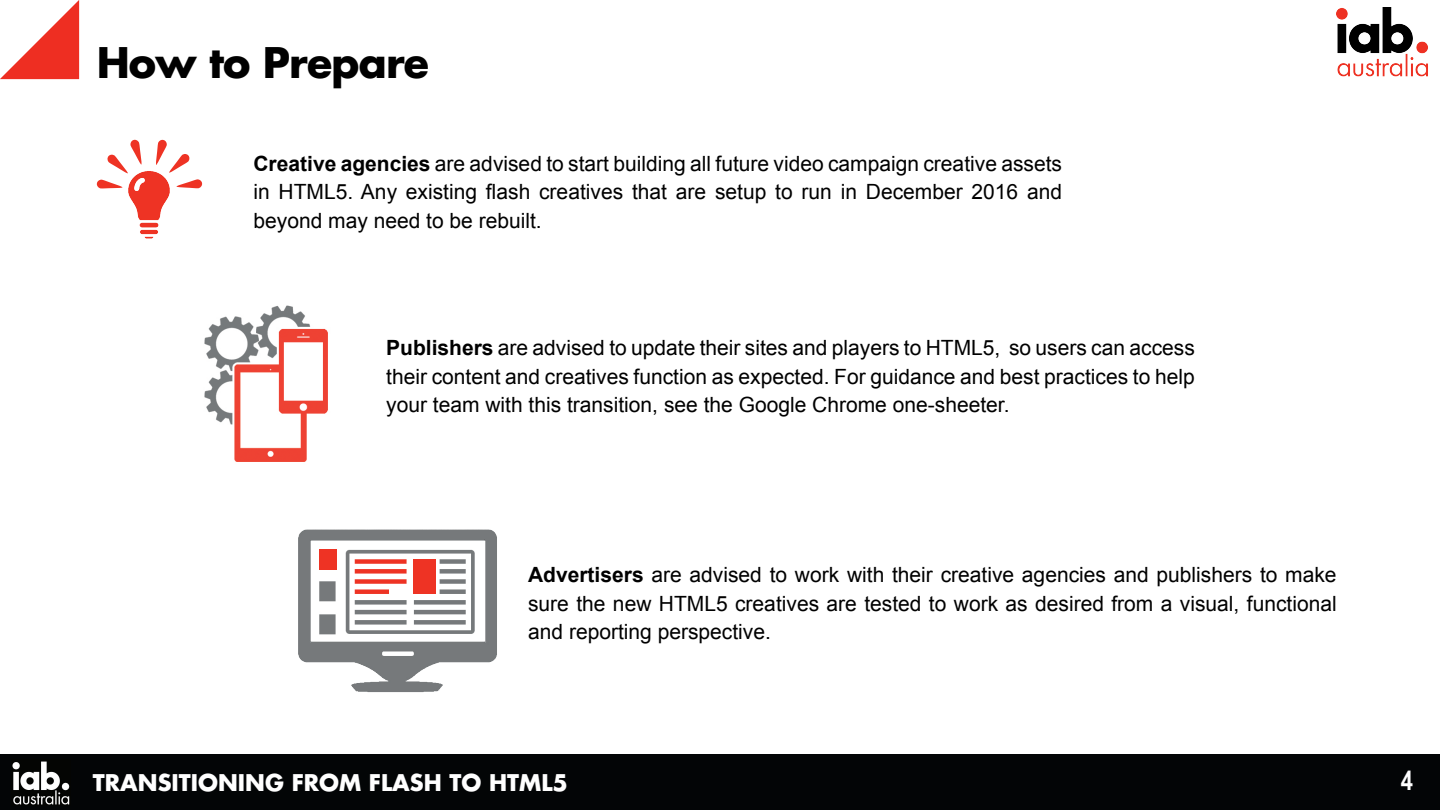
<style>
.page{position:relative;width:1440px;height:810px;background:#fff}
.page>*{position:absolute;margin:0;border:0;box-sizing:border-box;transform-origin:0 0}
.Head_1{font:41.25px "Futura Koyu";letter-spacing:-.02em;color:#000}
.t1{font:700 27px "Arial Narrow";color:#fff}
.t2{font:22.5px "Futura Koyu";color:#fff}
.Body_1{font:21px/28.5px "Arial";color:#000;text-align:justify}
.s1{font-weight:700}
</style>
<div class="page">
<div style="left:0;top:754px;width:1440px;height:56px;background:#030506"></div>
<img style="left:1337px;top:8px;width:91px;height:69px">
<img style="left:12px;top:761px;width:58px;height:44px">
<svg style="left:0;top:0;width:79px;height:79px"></svg>
<img style="left:100px;top:139px;width:103px;height:100px">
<img style="left:176px;top:179px;width:26px;height:9px">
<img style="left:169px;top:154px;width:21px;height:19px">
<img style="left:155px;top:140px;width:12px;height:25px">
<img style="left:130px;top:140px;width:12px;height:25px">
<img style="left:107px;top:155px;width:22px;height:19px">
<img style="left:96px;top:180px;width:27px;height:9px">
<img style="left:204px;top:305px;width:124px;height:157px">
<img style="left:238px;top:366px;width:65px;height:93px">
<img style="left:283px;top:332px;width:40px;height:79px">
<img style="left:298px;top:529px;width:199px;height:164px">
<img style="left:413px;top:559px;width:22px;height:35px">
<img style="left:319px;top:549px;width:18px;height:21px">
<p class="Head_1" style="left:97px;top:34px;width:334px">How to Prepare</p>
<p class="Body_1" style="left:253px;top:149px;width:810px"><span class="s1">Creative agencies</span> are advised to start building all future video campaign creative assets in HTML5. Any existing flash creatives that are setup to run in December 2016 and beyond may need to be rebuilt.</p>
<p class="Body_1" style="left:386px;top:334px;width:810px"><span class="s1">Publishers</span> are advised to update their sites and players to HTML5, so users can access their content and creatives function as expected. For guidance and best practices to help your team with this transition, see the Google Chrome one-sheeter.</p>
<p class="Body_1" style="left:528px;top:561px;width:810px"><span class="s1">Advertisers</span> are advised to work with their creative agencies and publishers to make sure the new HTML5 creatives are tested to work as desired from a visual, functional and reporting perspective.</p>
<p class="t2" style="left:93px;top:767px;width:476px">TRANSITIONING FROM FLASH TO HTML5</p>
<p class="t1" style="left:1401px;top:761px;width:14px">4</p>
</div>
